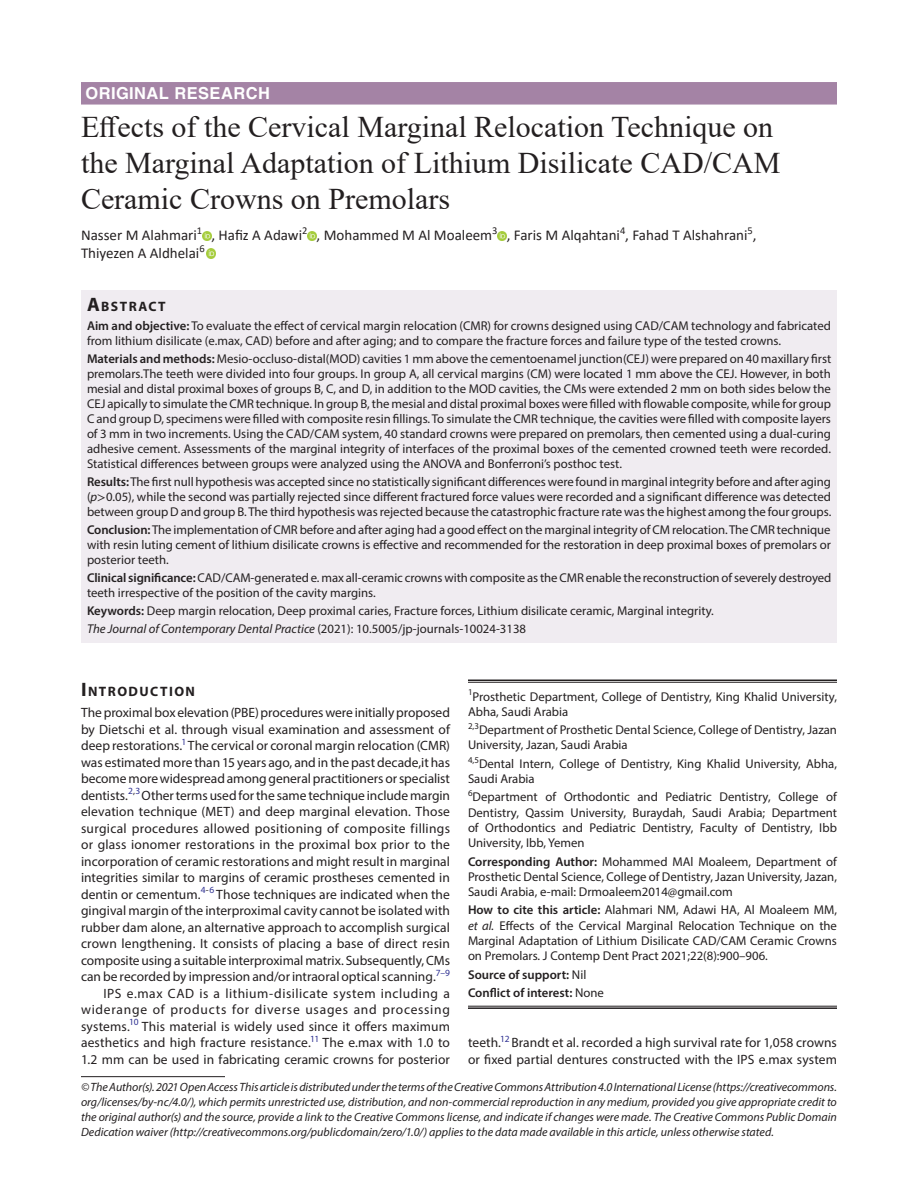
<style>
.page{position:relative;width:918px;height:1188px;background:#fff}
.page>*{position:absolute;margin:0;border:0;box-sizing:border-box;transform-origin:0 0}
.t1{font:30px/36px "Times New Roman";color:#231f20}
.JCDP-ART{font:700 16.5px "Helvetica LT Std";letter-spacing:.025em;color:#fff}
.AuthorName{font:15px/18px "Calibri";color:#231f20}
.Head-1-first{font:700 13.65px "Myriad Pro";letter-spacing:.105em;color:#231f20}
.AbstractTitle{font:700 13.65px "Myriad Pro";letter-spacing:.105em;color:#231f20}
.Para-NoIndent{font:13.5px/16.5px "Myriad Pro";color:#231f20;text-align:justify}
.Para-Indent{font:13.5px/16.5px "Myriad Pro";letter-spacing:.005em;color:#231f20;text-align:justify}
.Keywords{font:12.75px/15px "Myriad Pro";color:#231f20;text-align:justify}
.Corollary-Para{font:12.75px/15.3px "Myriad Pro";color:#231f20;text-align:justify}
.Affiliation{font:12.75px/15.3px "Myriad Pro";color:#231f20}
.Affiliation-first{font:12.75px/15.3px "Myriad Pro";color:#231f20}
.JT_DOI{font:italic 12.75px "Myriad Pro";color:#231f20}
.Affiliation-foot-las{font:600 12.75px "Myriad Pro";color:#231f20}
.Corollary-Para-2{font:600 12.75px "Myriad Pro";color:#231f20}
.FootNote{font:italic 12px/15px "Myriad Pro";color:#231f20;text-align:justify}
.s1{font-size:19.5px}
.s2{font-weight:600}
.s3{font-style:italic}
.s4{font-family:"STIX General"}
.s5{font-style:normal}
.s6{font-weight:400}
</style>
<div class="page">
<div style="left:81px;top:82px;width:756px;height:23px;background:#a483a5"></div>
<div style="left:81px;top:290px;width:756px;height:26px;background:#f0ecf1"></div>
<div style="left:81px;top:315px;width:756px;height:39px;background:#f0ecf1"></div>
<div style="left:81px;top:348px;width:756px;height:129px;background:#f0ecf1"></div>
<div style="left:81px;top:471px;width:756px;height:54px;background:#f0ecf1"></div>
<div style="left:81px;top:519px;width:756px;height:54px;background:#f0ecf1"></div>
<div style="left:81px;top:567px;width:756px;height:39px;background:#f0ecf1"></div>
<div style="left:81px;top:600px;width:756px;height:24px;background:#f0ecf1"></div>
<div style="left:81px;top:618px;width:756px;height:24px;background:#f0ecf1"></div>
<svg style="left:202px;top:231px;width:9px;height:10px"></svg>
<svg style="left:307px;top:231px;width:10px;height:10px"></svg>
<svg style="left:498px;top:231px;width:9px;height:10px"></svg>
<svg style="left:207px;top:249px;width:9px;height:9px"></svg>
<hr style="left:468px;top:680px;width:369px;height:1px;background:#231f20">
<hr style="left:468px;top:682px;width:369px;height:1px;background:#231f20">
<hr style="left:468px;top:1006px;width:369px;height:1px;background:#231f20">
<hr style="left:468px;top:1007px;width:369px;height:2px;background:#231f20">
<hr style="left:81px;top:1076px;width:144px;height:1px;background:#231f20">
<p class="JCDP-ART" style="left:86px;top:83px;width:186px">ORIGINAL RESEARCH</p>
<p class="t1" style="left:81px;top:108px;width:701px">Effects of the Cervical Marginal Relocation Technique on the Marginal Adaptation of Lithium Disilicate CAD/CAM<br>Ceramic Crowns on Premolars</p>
<p class="AuthorName" style="left:81px;top:226px;width:677px">Nasser M Alahmari<sup>1</sup> , Hafiz A Adawi<sup>2</sup> , Mohammed M Al Moaleem<sup>3</sup> , Faris M Alqahtani<sup>4</sup>, Fahad T Alshahrani<sup>5</sup>,<br>Thiyezen A Aldhelai<sup>6</sup></p>
<p class="AbstractTitle" style="left:87px;top:297px;width:80px"><span class="s1">A</span>BSTRACT</p>
<p class="Keywords" style="left:87px;top:318px;width:746px"><span class="s2">Aim and objective:</span> To evaluate the effect of cervical margin relocation (CMR) for crowns designed using CAD/CAM technology and fabricated from lithium disilicate (e.max, CAD) before and after aging; and to compare the fracture forces and failure type of the tested crowns.</p>
<p class="Keywords" style="left:87px;top:351px;width:746px"><span class="s2">Materials and methods:</span> Mesio-occluso-distal(MOD) cavities 1 mm above the cementoenamel junction(CEJ) were prepared on 40 maxillary first premolars.The teeth were divided into four groups. In group A, all cervical margins (CM) were located 1 mm above the CEJ. However, in both mesial and distal proximal boxes of groups B, C, and D, in addition to the MOD cavities, the CMs were extended 2 mm on both sides below the CEJ apically to simulate the CMR technique. In group B, the mesial and distal proximal boxes were filled with flowable composite, while for group C and group D, specimens were filled with composite resin fillings. To simulate the CMR technique, the cavities were filled with composite layers of 3 mm in two increments. Using the CAD/CAM system, 40 standard crowns were prepared on premolars, then cemented using a dual-curing adhesive cement. Assessments of the marginal integrity of interfaces of the proximal boxes of the cemented crowned teeth were recorded.<br>Statistical differences between groups were analyzed using the ANOVA and Bonferroni’s posthoc test.</p>
<p class="Keywords" style="left:87px;top:474px;width:746px"><span class="s2">Results:</span> The first null hypothesis was accepted since no statistically significant differences were found in marginal integrity before and after aging (<span class="s3">p</span><span class="s4">&gt;</span>0.05), while the second was partially rejected since different fractured force values were recorded and a significant difference was detected between group D and group B. The third hypothesis was rejected because the catastrophic fracture rate was the highest among the four groups.</p>
<p class="Keywords" style="left:87px;top:522px;width:745px"><span class="s2">Conclusion:</span> The implementation of CMR before and after aging had a good effect on the marginal integrity of CM relocation. The CMR technique with resin luting cement of lithium disilicate crowns is effective and recommended for the restoration in deep proximal boxes of premolars or posterior teeth.</p>
<p class="Keywords" style="left:87px;top:570px;width:746px"><span class="s2">Clinical significance:</span> CAD/CAM-generated e. max all-ceramic crowns with composite as the CMR enable the reconstruction of severely destroyed teeth irrespective of the position of the cavity margins.</p>
<p class="Keywords" style="left:87px;top:603px;width:628px"><span class="s2">Keywords:</span> Deep margin relocation, Deep proximal caries, Fracture forces, Lithium disilicate ceramic, Marginal integrity.</p>
<p class="JT_DOI" style="left:87px;top:621px;width:441px">The Journal of Contemporary Dental Practice <span class="s5">(2021): 10.5005/jp-journals-10024-3138</span></p>
<p class="Head-1-first" style="left:81px;top:683px;width:116px"><span class="s1">I</span>NTRODUCTION</p>
<p class="Para-NoIndent" style="left:81px;top:704px;width:371px">The proximal box elevation (PBE) procedures were initially proposed by Dietschi et al. through visual examination and assessment of deep restorations.<sup>1</sup> The cervical or coronal margin relocation (CMR) was estimated more than 15 years ago, and in the past decade,it has become more widespread among general practitioners or specialist dentists.<sup>2</sup><sup>,</sup><sup>3</sup>Other terms used for the same technique include margin elevation technique (MET) and deep marginal elevation. Those surgical procedures allowed positioning of composite fillings or glass ionomer restorations in the proximal box prior to the incorporation of ceramic restorations and might result in marginal integrities similar to margins of ceramic prostheses cemented in dentin or cementum.<sup>4</sup><sup>-</sup><sup>6</sup> Those techniques are indicated when the gingival margin of the interproximal cavity cannot be isolated with rubber dam alone, an alternative approach to accomplish surgical crown lengthening. It consists of placing a base of direct resin composite using a suitable interproximal matrix. Subsequently, CMs can be recorded by impression and/or intraoral optical scanning.<sup>7–9</sup></p>
<p class="Para-Indent" style="left:81px;top:985px;width:370px;text-indent:22px">IPS e.max CAD is a lithium-disilicate system including a widerange of products for diverse usages and processing systems.<sup>10</sup> This material is widely used since it offers maximum aesthetics and high fracture resistance.<sup>11</sup> The e.max with 1.0 to 1.2 mm can be used in fabricating ceramic crowns for posterior</p>
<p class="Affiliation-first" style="left:468px;top:688px;width:371px"><sup>1</sup>Prosthetic Department, College of Dentistry, King Khalid University,<br>Abha, Saudi Arabia</p>
<p class="Affiliation" style="left:468px;top:722px;width:371px"><sup>2,3</sup>Department of Prosthetic Dental Science, College of Dentistry, Jazan<br>University, Jazan, Saudi Arabia</p>
<p class="Affiliation" style="left:468px;top:756px;width:371px"><sup>4,5</sup>Dental Intern, College of Dentistry, King Khalid University, Abha,<br>Saudi Arabia</p>
<p class="Affiliation" style="left:468px;top:789px;width:371px;text-align:justify"><sup>6</sup>Department of Orthodontic and Pediatric Dentistry, College of Dentistry, Qassim University, Buraydah, Saudi Arabia; Department of Orthodontics and Pediatric Dentistry, Faculty of Dentistry, Ibb University, Ibb, Yemen</p>
<p class="Corollary-Para" style="left:468px;top:853px;width:371px"><span class="s2">Corresponding Author:</span> Mohammed MAl Moaleem, Department of Prosthetic Dental Science, College of Dentistry, Jazan University, Jazan, Saudi Arabia, e-mail: Drmoaleem2014@gmail.com</p>
<p class="Corollary-Para" style="left:468px;top:902px;width:371px"><span class="s2">How to cite this article:</span> Alahmari NM, Adawi HA, Al Moaleem MM, <span class="s3">et al.</span> Effects of the Cervical Marginal Relocation Technique on the Marginal Adaptation of Lithium Disilicate CAD/CAM Ceramic Crowns on Premolars. J Contemp Dent Pract 2021;22(8):900–906.</p>
<p class="Corollary-Para-2" style="left:468px;top:966px;width:120px">Source of support: <span class="s6">Nil</span></p>
<p class="Affiliation-foot-las" style="left:468px;top:985px;width:137px">Conflict of interest: <span class="s6">None</span></p>
<p class="Para-Indent" style="left:468px;top:1034px;width:370px">teeth.<sup>12</sup> Brandt et al. recorded a high survival rate for 1,058 crowns or fixed partial dentures constructed with the IPS e.max system</p>
<p class="FootNote" style="left:81px;top:1079px;width:758px">© The Author(s). 2021 Open Access This article is distributed under the terms of the Creative Commons Attribution 4.0 International License (https://creativecommons. org/licenses/by-nc/4.0/), which permits unrestricted use, distribution, and non-commercial reproduction in any medium, provided you give appropriate credit to the original author(s) and the source, provide a link to the Creative Commons license, and indicate if changes were made. The Creative Commons Public Domain Dedication waiver (http://creativecommons.org/publicdomain/zero/1.0/) applies to the data made available in this article, unless otherwise stated.</p>
</div>
